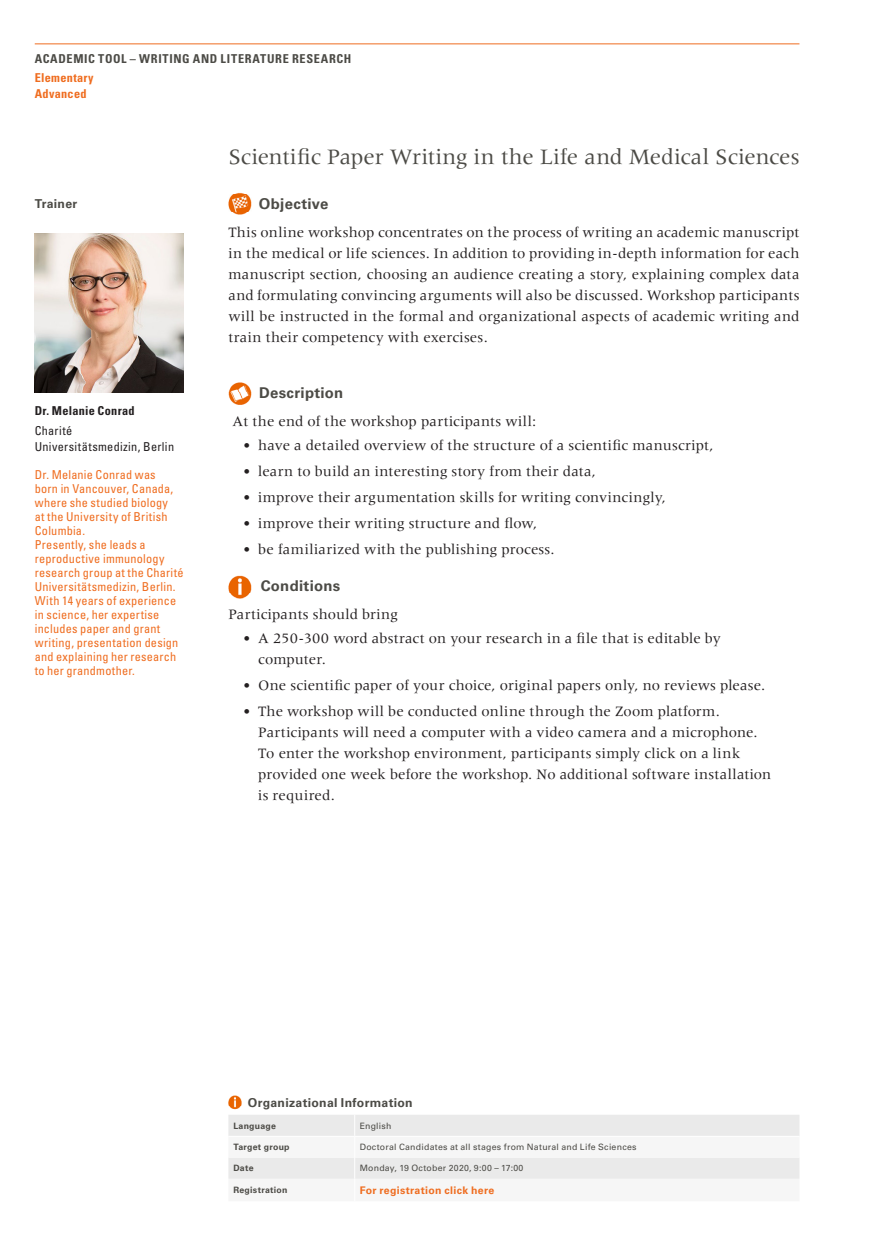
<style>
.page{position:relative;width:869px;height:1241px;background:#fff}
.page>*{position:absolute;margin:0;border:0;box-sizing:border-box;transform-origin:0 0}
.Kurse{font:22.75px "Meridien LT Std";letter-spacing:-.005em;color:#4c4b46}
.Mengentext{font:14.88px/21px "Meridien LT Std";letter-spacing:.01em;color:#231f20}
.Mengentext-2{font:700 14.88px "Univers LT Std";letter-spacing:.02em;color:#4c4b46}
.Objective_Descriptio{font:700 14.88px "Univers LT Std";letter-spacing:.02em;color:#4c4b46}
.Trainer_Biografie{font:condensed 12.25px/14px "Univers LT Std";letter-spacing:.02em;color:#ef6d20}
.Kopf_Tools{font:700 condensed 12.25px "Univers LT Std";letter-spacing:.05em;color:#4c4b46}
.Trainer_Einrichtung{font:condensed 12.25px "Univers LT Std";letter-spacing:.025em;color:#231f20}
.Tabelle_Headline{font:700 12.25px "Univers LT Std";letter-spacing:.025em;color:#4c4b46}
.Kopf_links_Einstufun{font:700 condensed 12.25px "Univers LT Std";letter-spacing:.02em;color:#ef6d20}
.Trainer_Name{font:700 condensed 12.25px "Univers LT Std";letter-spacing:.02em;color:#231f20}
.Headlines__Trainer{font:700 12.25px "Univers LT Std";letter-spacing:.025em;color:#4c4b46}
.Tabelle_Mengentext{font:700 10.5px "Univers LT Std";letter-spacing:.03em;color:#ef6d20}
.Tabelle_Mengentext-2{font:8.75px "Univers LT Std";letter-spacing:.03em;color:#4c4b46}
.Tabelle_Bold{font:700 8.75px "Univers LT Std";letter-spacing:.03em;color:#4c4b46}
</style>
<div class="page">
<hr style="left:35px;top:43px;width:764px;height:1px;background:#ef6d20">
<img style="left:228px;top:192px;width:23px;height:23px">
<img style="left:228px;top:382px;width:24px;height:22px">
<img style="left:228px;top:575px;width:23px;height:23px">
<svg style="left:228px;top:1095px;width:13px;height:13px"></svg>
<svg style="left:228px;top:1115px;width:571px;height:64px"></svg>
<hr style="left:228px;top:1135px;width:126px;height:1px;background:#fff">
<img style="left:35px;top:234px;width:149px;height:158px">
<p class="Kopf_Tools" style="left:35px;top:52px;width:318px">ACADEMIC TOOL – WRITING AND LITERATURE RESEARCH</p>
<p class="Kopf_links_Einstufun" style="left:35px;top:70px;width:60px">Elementary</p>
<p class="Kopf_links_Einstufun" style="left:35px;top:86px;width:53px">Advanced</p>
<p class="Headlines__Trainer" style="left:35px;top:197px;width:44px">Trainer</p>
<p class="Trainer_Name" style="left:35px;top:402px;width:101px">Dr. Melanie Conrad</p>
<p class="Trainer_Einrichtung" style="left:35px;top:423px;width:39px">Charité</p>
<p class="Trainer_Einrichtung" style="left:35px;top:439px;width:141px">Universitätsmedizin, Berlin</p>
<p class="Trainer_Biografie" style="left:35px;top:467px;width:140px">Dr. Melanie Conrad was born in Vancouver, Canada, where she studied biology at the University of British<br>Columbia.</p>
<p class="Trainer_Biografie" style="left:35px;top:537px;width:112px">Presently, she leads a</p>
<p class="Trainer_Biografie" style="left:35px;top:551px;width:150px">reproductive immunology research group at the Charité<br>Universitätsmedizin, Berlin.</p>
<p class="Trainer_Biografie" style="left:35px;top:593px;width:145px">With 14 years of experience in science, her expertise includes paper and grant writing, presentation design and explaining her research to her grandmother.</p>
<p class="Kurse" style="left:228px;top:144px;width:572px">Scientific Paper Writing in the Life and Medical Sciences</p>
<p class="Objective_Descriptio" style="left:259px;top:195px;width:71px">Objective</p>
<p class="Mengentext" style="left:228px;top:222px;width:572px;text-align:justify">This online workshop concentrates on the process of writing an academic manuscript in the medical or life sciences. In addition to providing in-depth information for each manuscript section, choosing an audience creating a story, explaining complex data and formulating convincing arguments will also be discussed. Workshop participants will be instructed in the formal and organizational aspects of academic writing and train their competency with exercises.</p>
<p class="Mengentext-2" style="left:259px;top:384px;width:86px">Description</p>
<p class="Mengentext" style="left:232px;top:411px;width:305px">At the end of the workshop participants will:</p>
<p class="Mengentext" style="left:243px;top:434px;width:471px">• have a detailed overview of the structure of a scientific manuscript,</p>
<p class="Mengentext" style="left:243px;top:460px;width:354px">• learn to build an interesting story from their data,</p>
<p class="Mengentext" style="left:243px;top:486px;width:424px">• improve their argumentation skills for writing convincingly,</p>
<p class="Mengentext" style="left:243px;top:512px;width:295px">• improve their writing structure and flow,</p>
<p class="Mengentext" style="left:243px;top:538px;width:313px">• be familiarized with the publishing process.</p>
<p class="Mengentext-2" style="left:260px;top:577px;width:81px">Conditions</p>
<p class="Mengentext" style="left:228px;top:604px;width:171px">Participants should bring</p>
<p class="Mengentext" style="left:258px;top:627px;width:464px;text-indent:-15px">• A 250-300 word abstract on your research in a file that is editable by computer.</p>
<p class="Mengentext" style="left:243px;top:674px;width:523px">• One scientific paper of your choice, original papers only, no reviews please.</p>
<p class="Mengentext" style="left:258px;top:700px;width:514px;text-indent:-15px">• The workshop will be conducted online through the Zoom platform.<br>Participants will need a computer with a video camera and a microphone.<br>To enter the workshop environment, participants simply click on a link provided one week before the workshop. No additional software installation is required.</p>
<p class="Tabelle_Headline" style="left:248px;top:1095px;width:166px">Organizational Information</p>
<p class="Tabelle_Bold" style="left:233px;top:1120px;width:44px">Language</p>
<p class="Tabelle_Mengentext-2" style="left:359px;top:1119px;width:33px">English</p>
<p class="Tabelle_Bold" style="left:233px;top:1141px;width:58px">Target group</p>
<p class="Tabelle_Mengentext-2" style="left:359px;top:1141px;width:278px">Doctoral Candidates at all stages from Natural and Life Sciences</p>
<p class="Tabelle_Bold" style="left:233px;top:1162px;width:22px">Date</p>
<p class="Tabelle_Mengentext-2" style="left:359px;top:1162px;width:165px">Monday, 19 October 2020, 9:00 – 17:00</p>
<p class="Tabelle_Bold" style="left:233px;top:1184px;width:56px">Registration</p>
<p class="Tabelle_Mengentext" style="left:359px;top:1183px;width:136px">For registration click here</p>
</div>
